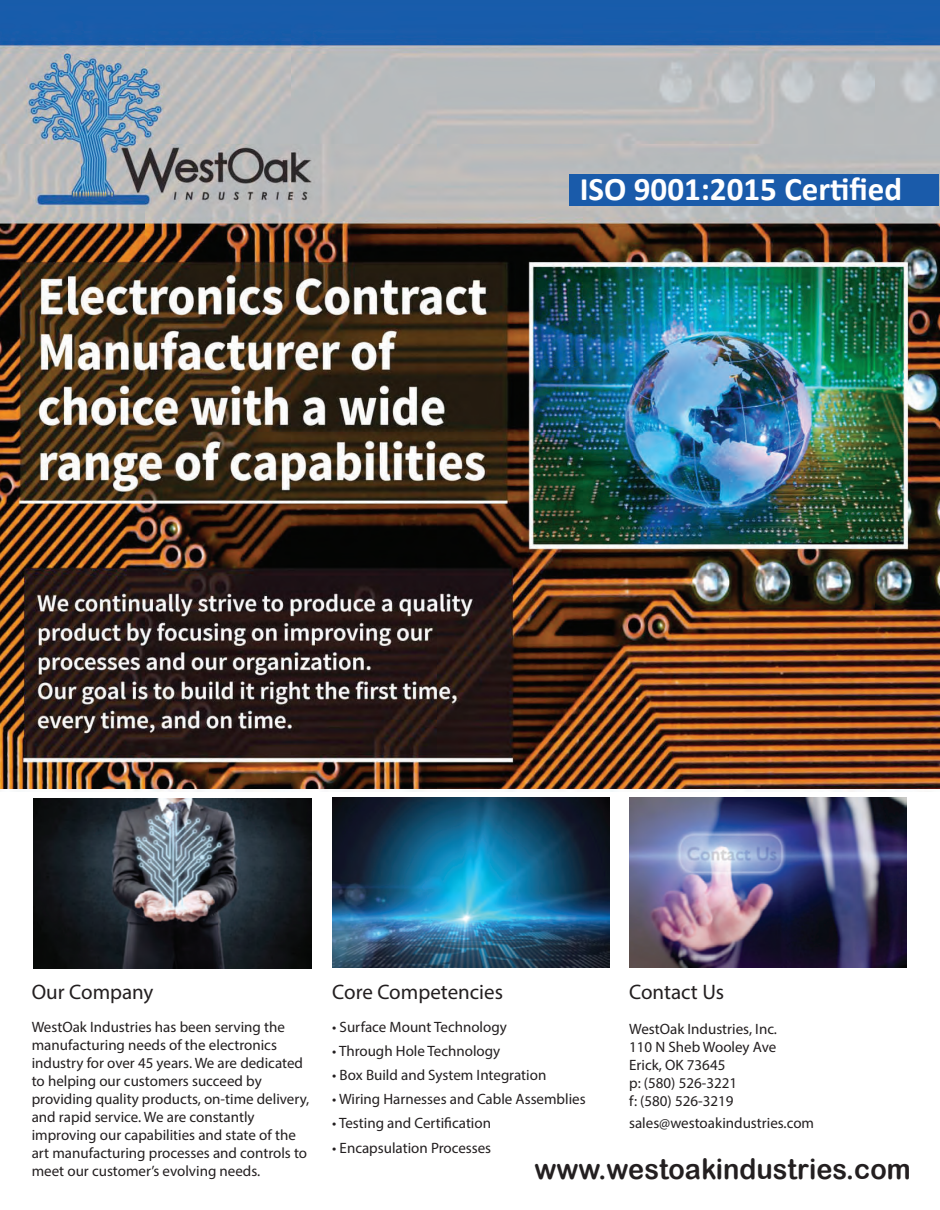
<style>
.page{position:relative;width:940px;height:1210px;background:#fff}
.page>*{position:absolute;margin:0;border:0;box-sizing:border-box;transform-origin:0 0}
.t1{font:700 33px "Calibri";color:#fff}
.t2{font:28.5px "Arial Rounded MT Bold";color:#231f20;scale:.95 1}
.t3{font:21px "Myriad Pro";color:#231f20}
.t4{font:15px/18px "Myriad Pro";color:#231f20}
</style>
<div class="page">
<img style="left:0;top:0;width:940px;height:792px">
<img style="left:34px;top:798px;width:277px;height:170px">
<img style="left:332px;top:797px;width:278px;height:170px">
<img style="left:629px;top:797px;width:277px;height:170px">
<div style="left:569px;top:174px;width:369px;height:32px;background:#1a5baa"></div>
<h1 class="t1" style="left:579px;top:168px;width:324px">ISO 9001:2015 Certified</h1>
<h3 class="t3" style="left:32px;top:979px;width:123px">Our Company</h3>
<p class="t4" style="left:32px;top:1017px;width:279px">WestOak Industries has been serving the manufacturing needs of the electronics industry for over 45 years. We are dedicated to helping our customers succeed by providing quality products, on-time delivery, and rapid service. We are constantly improving our capabilities and state of the art manufacturing processes and controls to meet our customer’s evolving needs.</p>
<h3 class="t3" style="left:629px;top:979px;width:96px">Contact Us</h3>
<p class="t4" style="left:629px;top:1019px;width:149px">WestOak Industries, Inc.<br>110 N Sheb Wooley Ave<br>Erick, OK 73645<br>p: (580) 526-3221<br>f: (580) 526-3219</p>
<p class="t4" style="left:629px;top:1113px;width:186px">sales@westoakindustries.com</p>
<h2 class="t2" style="left:534px;top:1152px;width:397px">www.westoakindustries.com</h2>
<h3 class="t3" style="left:332px;top:979px;width:172px">Core Competencies</h3>
<p class="t4" style="left:332px;top:1018px;width:176px">• Surface Mount Technology</p>
<p class="t4" style="left:332px;top:1042px;width:169px">• Through Hole Technology</p>
<p class="t4" style="left:332px;top:1066px;width:216px">• Box Build and System Integration</p>
<p class="t4" style="left:332px;top:1090px;width:255px">• Wiring Harnesses and Cable Assemblies</p>
<p class="t4" style="left:332px;top:1114px;width:160px">• Testing and Certification</p>
<p class="t4" style="left:332px;top:1138px;width:160px">• Encapsulation Processes</p>
</div>
